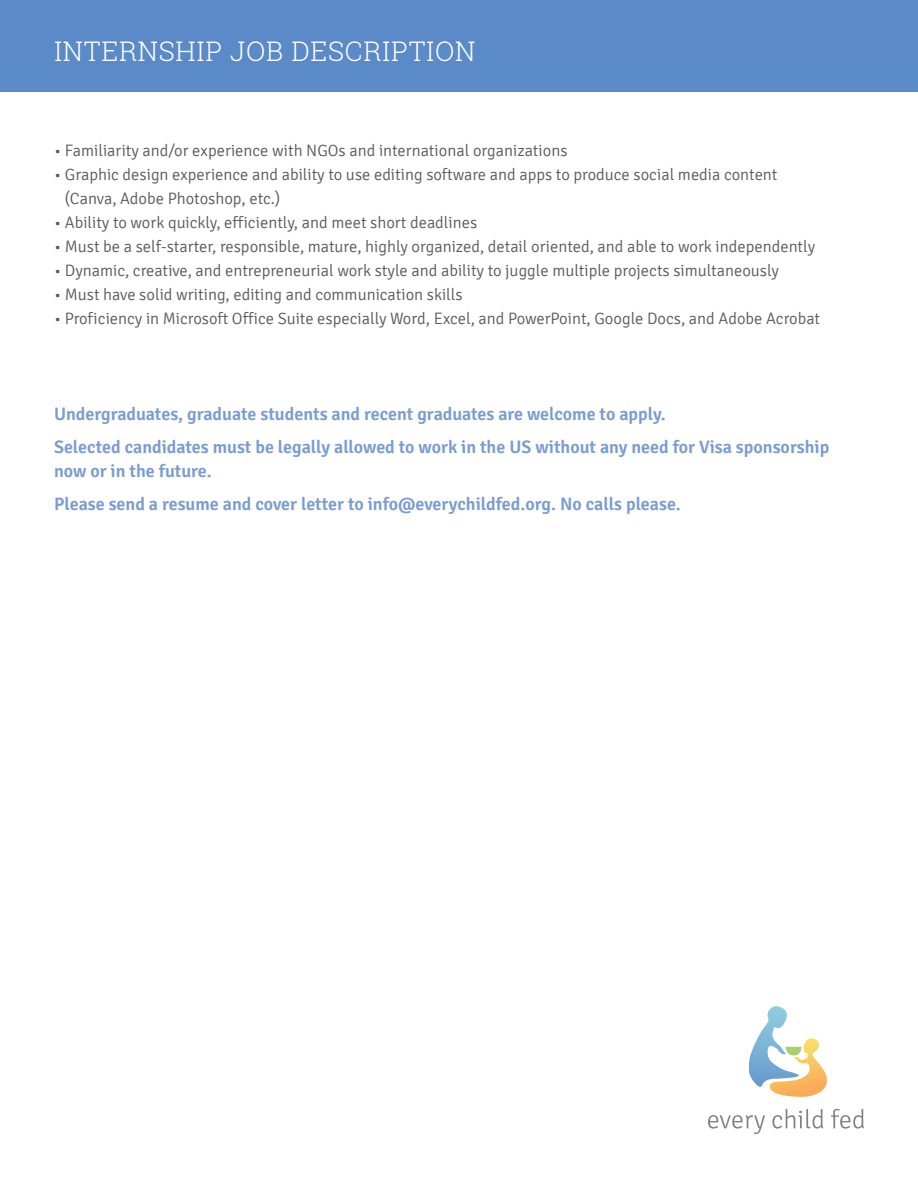
<style>
.page{position:relative;width:918px;height:1188px;background:#fff}
.page>*{position:absolute;margin:0;border:0;box-sizing:border-box;transform-origin:0 0}
.t1{font:300 27px "Roboto Slab";letter-spacing:.025em;color:#fff}
.t2{font:600 18px/33px "Signika";color:#799cd1}
.t3{font:300 16.5px/24px "Signika";color:#58595b}
</style>
<div class="page">
<svg style="left:708px;top:1115px;width:57px;height:19px"></svg>
<svg style="left:772px;top:1109px;width:51px;height:20px"></svg>
<svg style="left:831px;top:1109px;width:33px;height:20px"></svg>
<svg style="left:748px;top:1006px;width:79px;height:91px"></svg>
<div style="left:0;top:0;width:918px;height:92px;background:#5b8ac8"></div>
<h1 class="t1" style="left:54px;top:33px;width:423px">INTERNSHIP JOB DESCRIPTION</h1>
<p class="t3" style="left:54px;top:139px;width:515px">• Familiarity and/or experience with NGOs and international organizations</p>
<p class="t3" style="left:65px;top:163px;width:714px;text-indent:-11px">• Graphic design experience and ability to use editing software and apps to produce social media content (Canva, Adobe Photoshop, etc.)</p>
<p class="t3" style="left:54px;top:211px;width:425px">• Ability to work quickly, efficiently, and meet short deadlines</p>
<p class="t3" style="left:54px;top:235px;width:763px">• Must be a self-starter, responsible, mature, highly organized, detail oriented, and able to work independently</p>
<p class="t3" style="left:54px;top:259px;width:727px">• Dynamic, creative, and entrepreneurial work style and ability to juggle multiple projects simultaneously</p>
<p class="t3" style="left:54px;top:283px;width:410px">• Must have solid writing, editing and communication skills</p>
<p class="t3" style="left:54px;top:307px;width:768px">• Proficiency in Microsoft Office Suite especially Word, Excel, and PowerPoint, Google Docs, and Adobe Acrobat</p>
<p class="t2" style="left:54px;top:398px;width:777px">Undergraduates, graduate students and recent graduates are welcome to apply.<br>Selected candidates must be legally allowed to work in the US without any need for Visa sponsorship</p>
<p class="t2" style="left:54px;top:455px;width:628px">now or in the future.<br>Please send a resume and cover letter to info@everychildfed.org. No calls please.</p>
</div>
